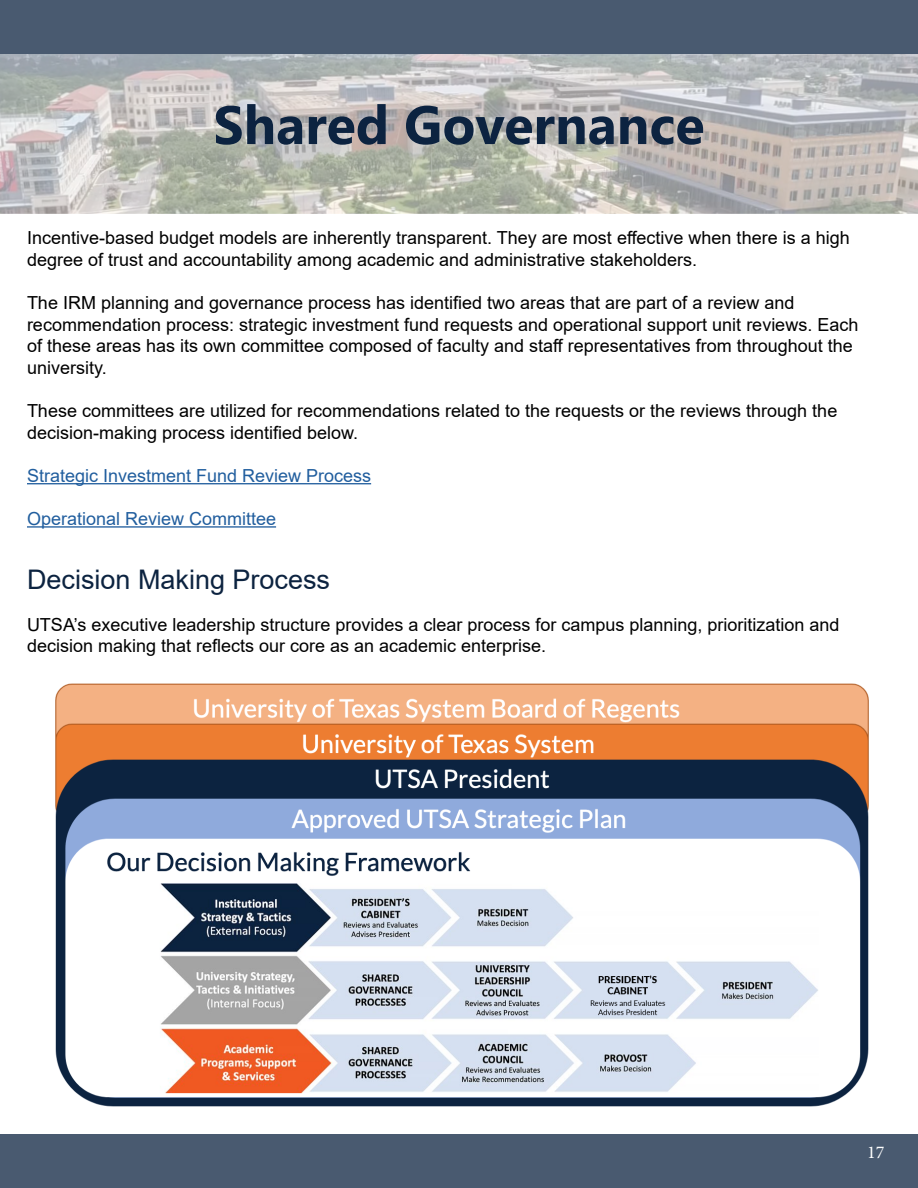
<style>
.page{position:relative;width:918px;height:1188px;background:#fff}
.page>*{position:absolute;margin:0;border:0;box-sizing:border-box;transform-origin:0 0}
.t1{font:700 54px "Segoe UI";color:#0c2340}
.t2{font:27px "Arial";color:#0c2340}
.t3{font:18px/21.6px "Arial";color:#000}
.t4{font:18px "Arial";color:#215e9e}
.t5{font:18px "Minion Pro";color:#fff}
</style>
<div class="page">
<div style="left:0;top:1134px;width:918px;height:54px;background:#495a70"></div>
<div style="left:0;top:0;width:918px;height:54px;background:#495a70"></div>
<img style="left:0;top:54px;width:918px;height:160px">
<hr style="left:27px;top:483px;width:344px;height:1px;background:#215e9e">
<hr style="left:27px;top:526px;width:249px;height:2px;background:#215e9e">
<img style="left:55px;top:683px;width:814px;height:424px">
<h1 class="t1" style="left:213px;top:74px;width:493px">Shared Governance</h1>
<p class="t3" style="left:27px;top:227px;width:824px">Incentive-based budget models are inherently transparent. They are most effective when there is a high degree of trust and accountability among academic and administrative stakeholders.</p>
<p class="t3" style="left:27px;top:292px;width:833px">The IRM planning and governance process has identified two areas that are part of a review and recommendation process: strategic investment fund requests and operational support unit reviews. Each of these areas has its own committee composed of faculty and staff representatives from throughout the university.</p>
<p class="t3" style="left:27px;top:400px;width:812px">These committees are utilized for recommendations related to the requests or the reviews through the decision-making process identified below.</p>
<p class="t4" style="left:27px;top:463px;width:346px">Strategic Investment Fund Review Process</p>
<p class="t4" style="left:27px;top:506px;width:251px">Operational Review Committee</p>
<h2 class="t2" style="left:27px;top:561px;width:305px">Decision Making Process</h2>
<p class="t3" style="left:27px;top:613px;width:814px">UTSA’s executive leadership structure provides a clear process for campus planning, prioritization and decision making that reflects our core as an academic enterprise.</p>
<p class="t5" style="left:867px;top:1140px;width:19px">17</p>
</div>
